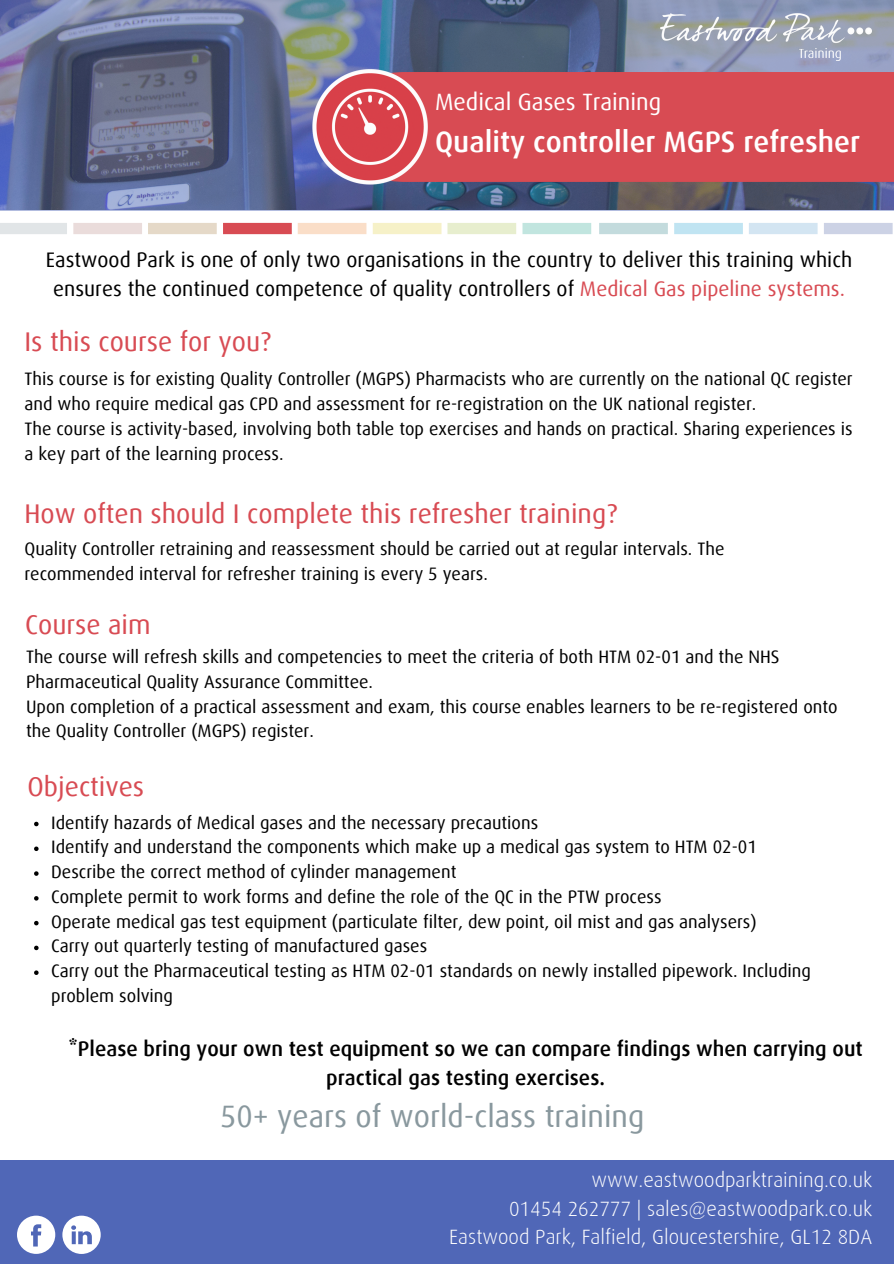
<style>
.page{position:relative;width:894px;height:1264px;background:#fff}
.page>*{position:absolute;margin:0;border:0;box-sizing:border-box;transform-origin:0 0}
.t1{font:30.9px "Dax Offc";color:#89989e}
.t2{font:500 29.4px "Dax Offc";color:#fff}
.t3{font:27px "Dax Offc";color:#d84b53}
.t4{font:23.55px "Dax Offc";color:#fff}
.t5{font:21px/29.2px "Dax Offc";color:#000;text-align:center}
.t6{font:500 21px/29.2px "Dax Offc";color:#000;text-align:center}
.t7{font:300 20.7px "Dax";color:#fff}
.t8{font:18px/24.8px "Dax Offc";color:#000}
.s1{color:#d84b53}
</style>
<div class="page">
<img style="left:0;top:0;width:893px;height:211px">
<div style="left:0;top:223px;width:67px;height:11px;background:#e1e5e7"></div>
<div style="left:73px;top:223px;width:69px;height:11px;background:#eadcdb"></div>
<div style="left:148px;top:223px;width:69px;height:11px;background:#e5d9c8"></div>
<div style="left:223px;top:223px;width:69px;height:11px;background:#d84b53"></div>
<div style="left:297px;top:223px;width:69px;height:11px;background:#fadec8"></div>
<div style="left:372px;top:223px;width:69px;height:11px;background:#f6f1c8"></div>
<div style="left:447px;top:223px;width:69px;height:11px;background:#e7eece"></div>
<div style="left:522px;top:223px;width:69px;height:11px;background:#c1e5df"></div>
<div style="left:599px;top:223px;width:68px;height:11px;background:#c3dbdd"></div>
<div style="left:674px;top:223px;width:68px;height:11px;background:#c0e4f2"></div>
<div style="left:748px;top:223px;width:69px;height:11px;background:#d3e5f2"></div>
<div style="left:823px;top:223px;width:69px;height:11px;background:#ccd2e5"></div>
<div style="left:428px;top:72px;width:465px;height:110px;background:#d84b53"></div>
<img style="left:313px;top:70px;width:115px;height:114px">
<img style="left:659px;top:14px;width:212px;height:47px">
<div style="left:0;top:1160px;width:893px;height:103px;background:#5067b7"></div>
<svg style="left:17px;top:1215px;width:38px;height:38px"></svg>
<svg style="left:62px;top:1215px;width:39px;height:38px"></svg>
<svg style="left:34px;top:821px;width:5px;height:5px"></svg>
<svg style="left:34px;top:846px;width:5px;height:5px"></svg>
<svg style="left:34px;top:871px;width:5px;height:4px"></svg>
<svg style="left:34px;top:896px;width:5px;height:4px"></svg>
<svg style="left:34px;top:920px;width:5px;height:5px"></svg>
<svg style="left:34px;top:945px;width:5px;height:5px"></svg>
<svg style="left:34px;top:970px;width:5px;height:4px"></svg>
<p class="t4" style="left:435px;top:91px;width:227px">Medical Gases Training</p>
<p class="t2" style="left:435px;top:128px;width:426px">Quality controller MGPS refresher</p>
<p class="t5" style="left:46px;top:246px;width:807px">Eastwood Park is one of only two organisations in the country to deliver this training which ensures the continued competence of quality controllers of <span class="s1">Medical Gas pipeline systems.</span></p>
<p class="t3" style="left:24px;top:330px;width:248px">Is this course for you?</p>
<p class="t8" style="left:24px;top:368px;width:829px">This course is for existing Quality Controller (MGPS) Pharmacists who are currently on the national QC register and who require medical gas CPD and assessment for re-registration on the UK national register.</p>
<p class="t8" style="left:24px;top:417px;width:829px">The course is activity-based, involving both table top exercises and hands on practical. Sharing experiences is a key part of the learning process.</p>
<p class="t3" style="left:24px;top:502px;width:594px">How often should I complete this refresher training?</p>
<p class="t8" style="left:24px;top:538px;width:701px">Quality Controller retraining and reassessment should be carried out at regular intervals. The recommended interval for refresher training is every 5 years.</p>
<p class="t3" style="left:25px;top:612px;width:127px">Course aim</p>
<p class="t8" style="left:26px;top:645px;width:754px">The course will refresh skills and competencies to meet the criteria of both HTM 02-01 and the NHS<br>Pharmaceutical Quality Assurance Committee.</p>
<p class="t8" style="left:26px;top:695px;width:813px">Upon completion of a practical assessment and exam, this course enables learners to be re-registered onto the Quality Controller (MGPS) register.</p>
<p class="t3" style="left:28px;top:775px;width:118px">Objectives</p>
<p class="t8" style="left:51px;top:811px;width:488px">Identify hazards of Medical gases and the necessary precautions</p>
<p class="t8" style="left:51px;top:835px;width:707px">Identify and understand the components which make up a medical gas system to HTM 02-01</p>
<p class="t8" style="left:51px;top:860px;width:406px">Describe the correct method of cylinder management</p>
<p class="t8" style="left:51px;top:885px;width:611px">Complete permit to work forms and define the role of the QC in the PTW process</p>
<p class="t8" style="left:51px;top:910px;width:706px">Operate medical gas test equipment (particulate filter, dew point, oil mist and gas analysers)</p>
<p class="t8" style="left:51px;top:934px;width:377px">Carry out quarterly testing of manufactured gases</p>
<p class="t8" style="left:51px;top:959px;width:761px">Carry out the Pharmaceutical testing as HTM 02-01 standards on newly installed pipework. Including problem solving</p>
<p class="t6" style="left:68px;top:1034px;width:795px">*Please bring your own test equipment so we can compare findings when carrying out practical gas testing exercises.</p>
<p class="t1" style="left:220px;top:1102px;width:425px">50+ years of world-class training</p>
<p class="t7" style="left:591px;top:1169px;width:282px">www.eastwoodparktraining.co.uk</p>
<p class="t7" style="left:509px;top:1197px;width:364px">01454 262777 | sales@eastwoodpark.co.uk</p>
<p class="t7" style="left:449px;top:1226px;width:424px">Eastwood Park, Falfield, Gloucestershire, GL12 8DA</p>
</div>
